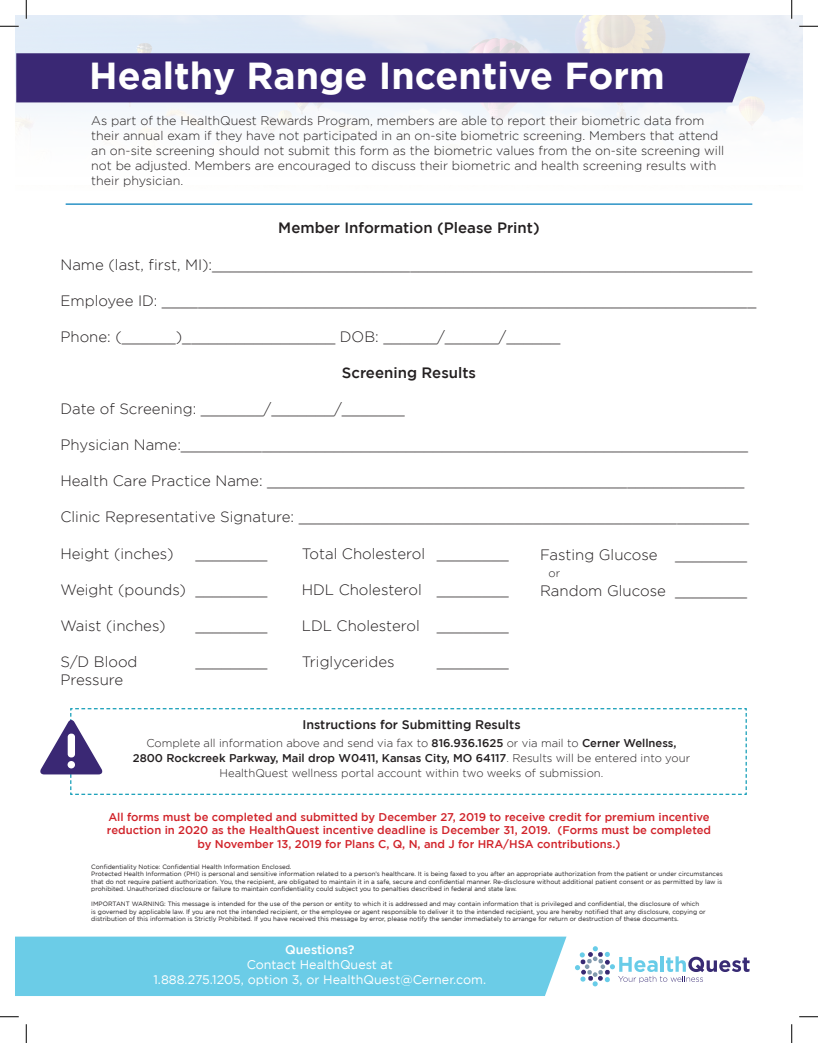
<style>
.page{position:relative;width:818px;height:1043px;background:#fff}
.page>*{position:absolute;margin:0;border:0;box-sizing:border-box;transform-origin:0 0}
.t1{font:700 37.5px "Gotham";color:#fff}
.t2{font:300 15px "Gotham";color:#231f20}
.t3{font:500 15px "Gotham";color:#231f20}
.t4{font:300 12.5px/15px "Gotham";color:#231f20}
.t5{font:12.5px "Gotham";color:#fff}
.t6{font:500 12.5px "Gotham";color:#231f20}
.t7{font:500 12.5px "Gotham";color:#fff}
.t8{font:500 11.25px/13.5px "Gotham";color:#d1232a;text-align:center}
.t9{font:300 11.25px "Gotham";color:#231f20}
.t10{font:500 11.25px "Gotham";color:#231f20}
.t11{font:6.25px/7.5px "Gotham";color:#231f20;text-align:justify}
.s1{font-weight:500}
.s2{font-weight:300}
</style>
<div class="page">
<svg style="left:15px;top:15px;width:787px;height:190px"></svg>
<div style="left:15px;top:936px;width:551px;height:60px;background:#6bcce7"></div>
<div style="left:16px;top:53px;width:734px;height:49px;background:#3a2874"></div>
<hr style="left:66px;top:203px;width:686px;height:2px;background:#007dba">
<svg style="left:40px;top:708px;width:706px;height:87px"></svg>
<svg style="left:575px;top:946px;width:174px;height:40px"></svg>
<svg style="left:0;top:25px;width:19px;height:2px"></svg>
<svg style="left:799px;top:25px;width:19px;height:2px"></svg>
<svg style="left:0;top:1016px;width:19px;height:1px"></svg>
<svg style="left:799px;top:1016px;width:19px;height:1px"></svg>
<svg style="left:25px;top:0;width:2px;height:19px"></svg>
<svg style="left:25px;top:1024px;width:2px;height:18px"></svg>
<svg style="left:790px;top:0;width:2px;height:19px"></svg>
<svg style="left:791px;top:1024px;width:1px;height:18px"></svg>
<p class="t1" style="left:89px;top:54px;width:577px">Healthy Range Incentive Form</p>
<p class="t4" style="left:91px;top:113px;width:634px">As part of the HealthQuest Rewards Program, members are able to report their biometric data from their annual exam if they have not participated in an on-site biometric screening. Members that attend an on-site screening should not submit this form as the biometric values from the on-site screening will not be adjusted. Members are encouraged to discuss their biometric and health screening results with their physician.</p>
<p class="t3" style="left:278px;top:220px;width:263px">Member Information (Please Print)</p>
<p class="t2" style="left:60px;top:256px;width:693px">Name (last, first, MI):____________________________________________________________</p>
<p class="t2" style="left:60px;top:292px;width:697px">Employee ID: __________________________________________________________________</p>
<p class="t2" style="left:60px;top:328px;width:501px">Phone: (______)_________________ DOB: ______/______/______</p>
<p class="t3" style="left:342px;top:364px;width:136px">Screening Results</p>
<p class="t2" style="left:60px;top:400px;width:346px">Date of Screening: _______/_______/_______</p>
<p class="t2" style="left:60px;top:436px;width:689px">Physician Name:_______________________________________________________________</p>
<p class="t2" style="left:60px;top:472px;width:685px">Health Care Practice Name: _____________________________________________________</p>
<p class="t2" style="left:60px;top:508px;width:690px">Clinic Representative Signature: __________________________________________________</p>
<p class="t2" style="left:60px;top:545px;width:114px">Height (inches)</p>
<p class="t2" style="left:195px;top:545px;width:73px">________</p>
<p class="t2" style="left:60px;top:581px;width:208px">Weight (pounds) ________</p>
<p class="t2" style="left:60px;top:617px;width:107px">Waist (inches)</p>
<p class="t2" style="left:195px;top:617px;width:73px">________</p>
<p class="t2" style="left:60px;top:653px;width:78px">S/D Blood</p>
<p class="t2" style="left:195px;top:653px;width:73px">________</p>
<p class="t2" style="left:60px;top:671px;width:64px">Pressure</p>
<p class="t2" style="left:302px;top:545px;width:209px">Total Cholesterol ________</p>
<p class="t2" style="left:302px;top:581px;width:209px">HDL Cholesterol ________</p>
<p class="t2" style="left:302px;top:617px;width:209px">LDL Cholesterol ________</p>
<p class="t2" style="left:302px;top:653px;width:94px">Triglycerides</p>
<p class="t2" style="left:437px;top:653px;width:73px">________</p>
<p class="t2" style="left:540px;top:546px;width:208px">Fasting Glucose ________</p>
<p class="t2" style="left:540px;top:582px;width:208px">Random Glucose ________</p>
<p class="t9" style="left:548px;top:566px;width:13px">or</p>
<p class="t6" style="left:302px;top:717px;width:220px">Instructions for Submitting Results</p>
<p class="t9" style="left:146px;top:736px;width:531px">Complete all information above and send via fax to <span class="s1">816.936.1625</span> or via mail to <span class="s1">Cerner Wellness,</span></p>
<p class="t10" style="left:133px;top:751px;width:558px">2800 Rockcreek Parkway, Mail drop W0411, Kansas City, MO 64117<span class="s2">. Results will be entered into your</span></p>
<p class="t9" style="left:219px;top:766px;width:385px">HealthQuest wellness portal account within two weeks of submission.</p>
<p class="t8" style="left:107px;top:810px;width:605px">All forms must be completed and submitted by December 27, 2019 to receive credit for premium incentive reduction in 2020 as the HealthQuest incentive deadline is December 31, 2019. (Forms must be completed by November 13, 2019 for Plans C, Q, N, and J for HRA/HSA contributions.)</p>
<p class="t11" style="left:91px;top:862px;width:202px">Confidentiality Notice: Confidential Health Information Enclosed.</p>
<p class="t11" style="left:91px;top:870px;width:633px">Protected Health Information (PHI) is personal and sensitive information related to a person’s healthcare. It is being faxed to you after an appropriate authorization from the patient or under circumstances that do not require patient authorization. You, the recipient, are obligated to maintain it in a safe, secure and confidential manner. Re-disclosure without additional patient consent or as permitted by law is prohibited. Unauthorized disclosure or failure to maintain confidentiality could subject you to penalties described in federal and state law.</p>
<p class="t11" style="left:91px;top:900px;width:616px;text-align:left">IMPORTANT WARNING: This message is intended for the use of the person or entity to which it is addressed and may contain information that is privileged and confidential, the disclosure of which is governed by applicable law. If you are not the intended recipient, or the employee or agent responsible to deliver it to the intended recipient, you are hereby notified that any disclosure, copying or distribution of this information is Strictly Prohibited. If you have received this message by error, please notify the sender immediately to arrange for return or destruction of these documents.</p>
<p class="t7" style="left:285px;top:942px;width:71px">Questions?</p>
<p class="t5" style="left:247px;top:957px;width:148px">Contact HealthQuest at</p>
<p class="t5" style="left:153px;top:972px;width:334px">1.888.275.1205, option 3, or HealthQuest@Cerner.com.</p>
</div>
